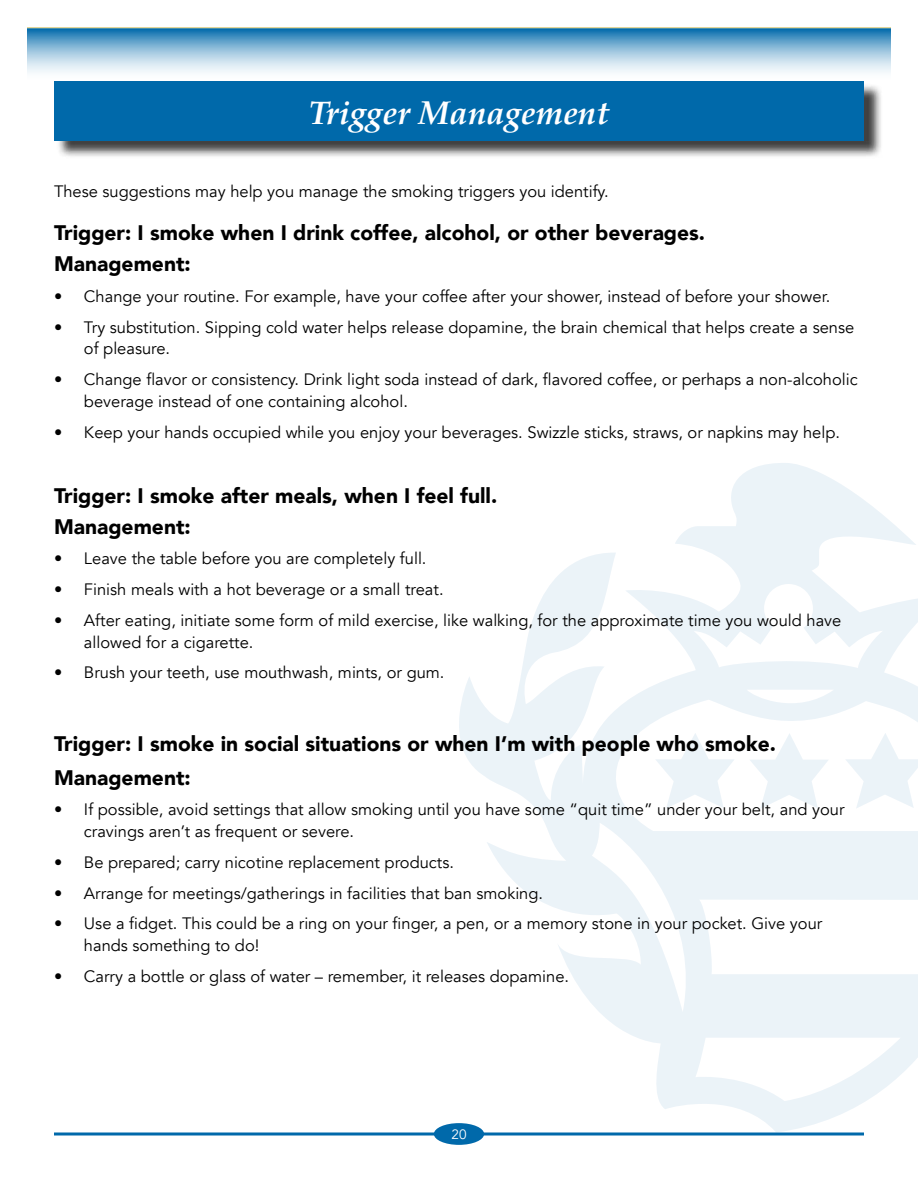
<style>
.page{position:relative;width:918px;height:1188px;background:#fff}
.page>*{position:absolute;margin:0;border:0;box-sizing:border-box;transform-origin:0 0}
.t1{font:italic 700 33px "Palatino";color:#fff}
.t2{font:900 21px/30.8px "Avenir";color:#000}
.t3{font:16.5px/21.8px "Avenir";color:#000}
.t4{font:13.5px "Avenir";color:#fff}
</style>
<div class="page">
<svg style="left:27px;top:27px;width:864px;height:46px;background:#92bed8"></svg>
<svg style="left:54px;top:1132px;width:810px;height:4px;background:#3f8dbe"></svg>
<svg style="left:459px;top:463px;width:459px;height:669px"></svg>
<svg style="left:655px;top:733px;width:80px;height:76px"></svg>
<svg style="left:749px;top:733px;width:80px;height:76px"></svg>
<svg style="left:845px;top:733px;width:73px;height:76px"></svg>
<div style="left:56px;top:83px;width:827px;height:76px;background:#000;opacity:.75"></div>
<div style="left:54px;top:81px;width:810px;height:59px;background:#0069aa"></div>
<div style="left:434px;top:1123px;width:50px;height:22px;background:#0069aa;border-radius:50%"></div>
<h1 class="t1" style="left:309px;top:86px;width:302px">Trigger Management</h1>
<p class="t3" style="left:54px;top:181px;width:556px">These suggestions may help you manage the smoking triggers you identify.</p>
<p class="t2" style="left:54px;top:217px;width:653px">Trigger: I smoke when I drink coffee, alcohol, or other beverages.<br>Management:</p>
<p class="t3" style="left:54px;top:286px;width:778px">• Change your routine. For example, have your coffee after your shower, instead of before your shower.</p>
<p class="t3" style="left:84px;top:316px;width:772px;text-indent:-30px">• Try substitution. Sipping cold water helps release dopamine, the brain chemical that helps create a sense of pleasure.</p>
<p class="t3" style="left:84px;top:369px;width:775px;text-indent:-30px">• Change flavor or consistency. Drink light soda instead of dark, flavored coffee, or perhaps a non-alcoholic beverage instead of one containing alcohol.</p>
<p class="t3" style="left:54px;top:421px;width:788px">• Keep your hands occupied while you enjoy your beverages. Swizzle sticks, straws, or napkins may help.</p>
<p class="t2" style="left:54px;top:480px;width:445px">Trigger: I smoke after meals, when I feel full.<br>Management:</p>
<p class="t3" style="left:54px;top:548px;width:374px">• Leave the table before you are completely full.</p>
<p class="t3" style="left:54px;top:579px;width:391px">• Finish meals with a hot beverage or a small treat.</p>
<p class="t3" style="left:84px;top:610px;width:759px;text-indent:-30px">• After eating, initiate some form of mild exercise, like walking, for the approximate time you would have allowed for a cigarette.</p>
<p class="t3" style="left:54px;top:662px;width:392px">• Brush your teeth, use mouthwash, mints, or gum.</p>
<p class="t2" style="left:54px;top:726px;width:723px;line-height:34.2px">Trigger: I smoke in social situations or when I’m with people who smoke.<br>Management:</p>
<p class="t3" style="left:84px;top:799px;width:762px;text-indent:-30px">• If possible, avoid settings that allow smoking until you have some “quit time” under your belt, and your cravings aren’t as frequent or severe.</p>
<p class="t3" style="left:54px;top:852px;width:402px">• Be prepared; carry nicotine replacement products.</p>
<p class="t3" style="left:54px;top:882px;width:491px">• Arrange for meetings/gatherings in facilities that ban smoking.</p>
<p class="t3" style="left:84px;top:913px;width:740px;text-indent:-30px">• Use a fidget. This could be a ring on your finger, a pen, or a memory stone in your pocket. Give your hands something to do!</p>
<p class="t3" style="left:54px;top:966px;width:517px">• Carry a bottle or glass of water – remember, it releases dopamine.</p>
<p class="t4" style="left:451px;top:1127px;width:17px">20</p>
</div>
